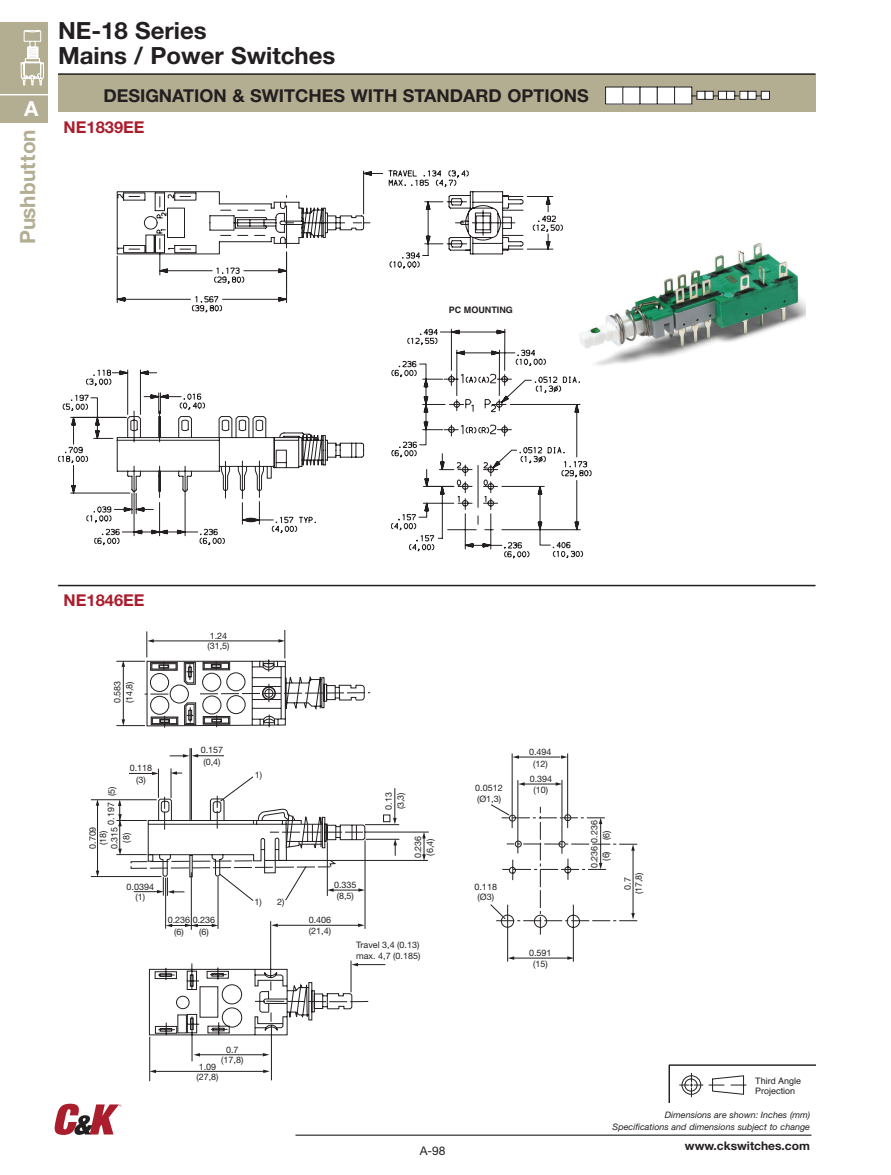
<style>
.page{position:relative;width:891px;height:1175px;background:#fff}
.page>*{position:absolute;margin:0;border:0;box-sizing:border-box;transform-origin:0 0}
.t1{font:700 23.7px/25.2px "Helvetica Neue LT Std";color:#231f20}
.t2{font:700 21px "Helvetica Neue";color:#b3ad92}
.t3{font:700 20.7px "Helvetica Neue";color:#fff}
.t4{font:700 17.85px "Helvetica Neue LT Std";color:#231f20}
.t5{font:700 16.35px "Helvetica Neue LT Std";color:#aa1d2d}
.t6{font:700 11.85px "Helvetica Neue LT Std";color:#231f20}
.t7{font:11.85px "Helvetica Neue LT Std";color:#231f20}
.t8{font:9px/12px "Helvetica Neue";color:#231f20}
.t9{font:8.85px/10.6px "Helvetica Neue";color:#231f20;text-align:center}
.t10{font:italic 8.85px/11.9px "Helvetica Neue LT Std";color:#231f20;text-align:right}
.t11{font:8.85px/10.6px "Helvetica";color:#231f20}
.t12{font:700 8.85px "Helvetica";color:#231f20}
</style>
<div class="page">
<hr style="left:296px;top:1134px;width:516px;height:1px;background:#57585a">
<div style="left:0;top:22px;width:47px;height:100px;background:#b3ad92"></div>
<hr style="left:0;top:94px;width:47px;height:1px;background:#fff">
<svg style="left:20px;top:30px;width:24px;height:56px"></svg>
<svg style="left:55px;top:1103px;width:66px;height:31px"></svg>
<svg style="left:669px;top:1064px;width:147px;height:38px"></svg>
<div style="left:58px;top:74px;width:758px;height:37px;background:#b3ad92"></div>
<div style="left:606px;top:87px;width:17px;height:17px;background:#fff"></div>
<div style="left:623px;top:87px;width:17px;height:17px;background:#fff"></div>
<div style="left:640px;top:87px;width:17px;height:17px;background:#fff"></div>
<div style="left:657px;top:87px;width:18px;height:17px;background:#fff"></div>
<div style="left:657px;top:87px;width:18px;height:17px;border:1px solid #231f20"></div>
<svg style="left:674px;top:87px;width:24px;height:17px"></svg>
<div style="left:697px;top:91px;width:8px;height:8px;background:#fff"></div>
<div style="left:697px;top:91px;width:8px;height:9px;border:1px solid #231f20"></div>
<svg style="left:704px;top:91px;width:14px;height:9px"></svg>
<div style="left:718px;top:91px;width:9px;height:8px;background:#fff"></div>
<div style="left:718px;top:91px;width:9px;height:9px;border:1px solid #231f20"></div>
<svg style="left:726px;top:91px;width:13px;height:9px"></svg>
<div style="left:740px;top:91px;width:8px;height:8px;background:#fff"></div>
<div style="left:739px;top:91px;width:9px;height:9px;border:1px solid #231f20"></div>
<svg style="left:747px;top:91px;width:14px;height:9px"></svg>
<div style="left:761px;top:91px;width:8px;height:8px;background:#fff"></div>
<div style="left:761px;top:91px;width:9px;height:9px;border:1px solid #231f20"></div>
<hr style="left:58px;top:585px;width:758px;height:1px;background:#231f20">
<svg style="left:409px;top:376px;width:182px;height:182px"></svg>
<svg style="left:58px;top:170px;width:505px;height:375px"></svg>
<img style="left:579px;top:243px;width:226px;height:123px">
<hr style="left:58px;top:73px;width:758px;height:2px;background:#231f20">
<hr style="left:512px;top:753px;width:1px;height:75px;background:#231f20">
<hr style="left:567px;top:753px;width:1px;height:75px;background:#231f20">
<svg style="left:90px;top:630px;width:339px;height:451px"></svg>
<svg style="left:490px;top:755px;width:147px;height:207px"></svg>
<h3 class="t3" style="left:24px;top:96px;width:16px">A</h3>
<h2 class="t2" style="left:15px;top:244px;width:116px;rotate:-90deg">Pushbutton</h2>
<h1 class="t1" style="left:58px;top:18px;width:279px">NE-18 Series<br>Mains / Power Switches</h1>
<h3 class="t4" style="left:103px;top:84px;width:487px">DESIGNATION &amp; SWITCHES WITH STANDARD OPTIONS</h3>
<h3 class="t5" style="left:64px;top:117px;width:82px">NE1839EE</h3>
<p class="t12" style="left:449px;top:303px;width:65px">PC MOUNTING</p>
<h3 class="t5" style="left:64px;top:589px;width:82px">NE1846EE</h3>
<p class="t8" style="left:111px;top:703px;width:24px;rotate:-90deg">0.583 (14,8)</p>
<p class="t9" style="left:207px;top:630px;width:24px;text-align:left">1.24 (31,5)</p>
<p class="t8" style="left:105px;top:824px;width:39px;rotate:-90deg">0.197 (5)</p>
<p class="t9" style="left:130px;top:762px;width:24px;line-height:11.9px">0.118 (3)</p>
<p class="t8" style="left:87px;top:848px;width:24px;line-height:10.5px;text-align:center;rotate:-90deg">0.709 (18)</p>
<p class="t8" style="left:108px;top:849px;width:24px;text-align:center;rotate:-90deg">0.315 (8)</p>
<p class="t9" style="left:127px;top:881px;width:29px">0.0394 (1)</p>
<p class="t9" style="left:201px;top:744px;width:24px;line-height:11.9px">0.157 (0,4)</p>
<p class="t9" style="left:174px;top:913px;width:43px;line-height:11.9px;text-align:left;text-indent:-6px">0.236 0.236 (6)</p>
<p class="t9" style="left:199px;top:926px;width:11px">(6)</p>
<p class="t9" style="left:255px;top:769px;width:9px">1)</p>
<p class="t9" style="left:255px;top:896px;width:32px">1) 2)</p>
<p class="t9" style="left:334px;top:879px;width:24px">0.335 (8,5)</p>
<p class="t9" style="left:309px;top:915px;width:24px;text-align:left">0.406 (21,4)</p>
<p class="t8" style="left:382px;top:809px;width:19px;rotate:-90deg">0.13 (3,3)</p>
<p class="t8" style="left:412px;top:858px;width:24px;rotate:-90deg">0.236 (6,4)</p>
<p class="t9" style="left:356px;top:939px;width:66px;text-align:left">Travel 3,4 (0.13) max. 4,7 (0.185)</p>
<p class="t9" style="left:475px;top:783px;width:29px;text-align:left">0.0512 (Ø1,3)</p>
<p class="t9" style="left:529px;top:745px;width:24px;line-height:11.9px">0.494 (12)</p>
<p class="t9" style="left:530px;top:773px;width:24px">0.394 (10)</p>
<p class="t9" style="left:474px;top:881px;width:24px">0.118 (Ø3)</p>
<p class="t9" style="left:529px;top:947px;width:24px">0.591 (15)</p>
<p class="t9" style="left:221px;top:1044px;width:24px">0.7 (17,8)</p>
<p class="t9" style="left:196px;top:1061px;width:24px;text-align:left">1.09 (27,8)</p>
<h3 class="t7" style="left:420px;top:1143px;width:27px">A-98</h3>
<p class="t8" style="left:589px;top:860px;width:42px;line-height:11.6px;text-indent:-7px;rotate:-90deg">0.236 0.236 (6)</p>
<p class="t8" style="left:600px;top:840px;width:11px;rotate:-90deg">(6)</p>
<p class="t8" style="left:622px;top:894px;width:23px;line-height:10.8px;text-align:center;rotate:-90deg">0.7 (17,8)</p>
<p class="t11" style="left:755px;top:1075px;width:47px">Third Angle<br>Projection</p>
<p class="t10" style="left:613px;top:1108px;width:199px">Dimensions are shown: Inches (mm)<br>Specifications and dimensions subject to change</p>
<h3 class="t6" style="left:685px;top:1138px;width:127px">www.ckswitches.com</h3>
</div>
